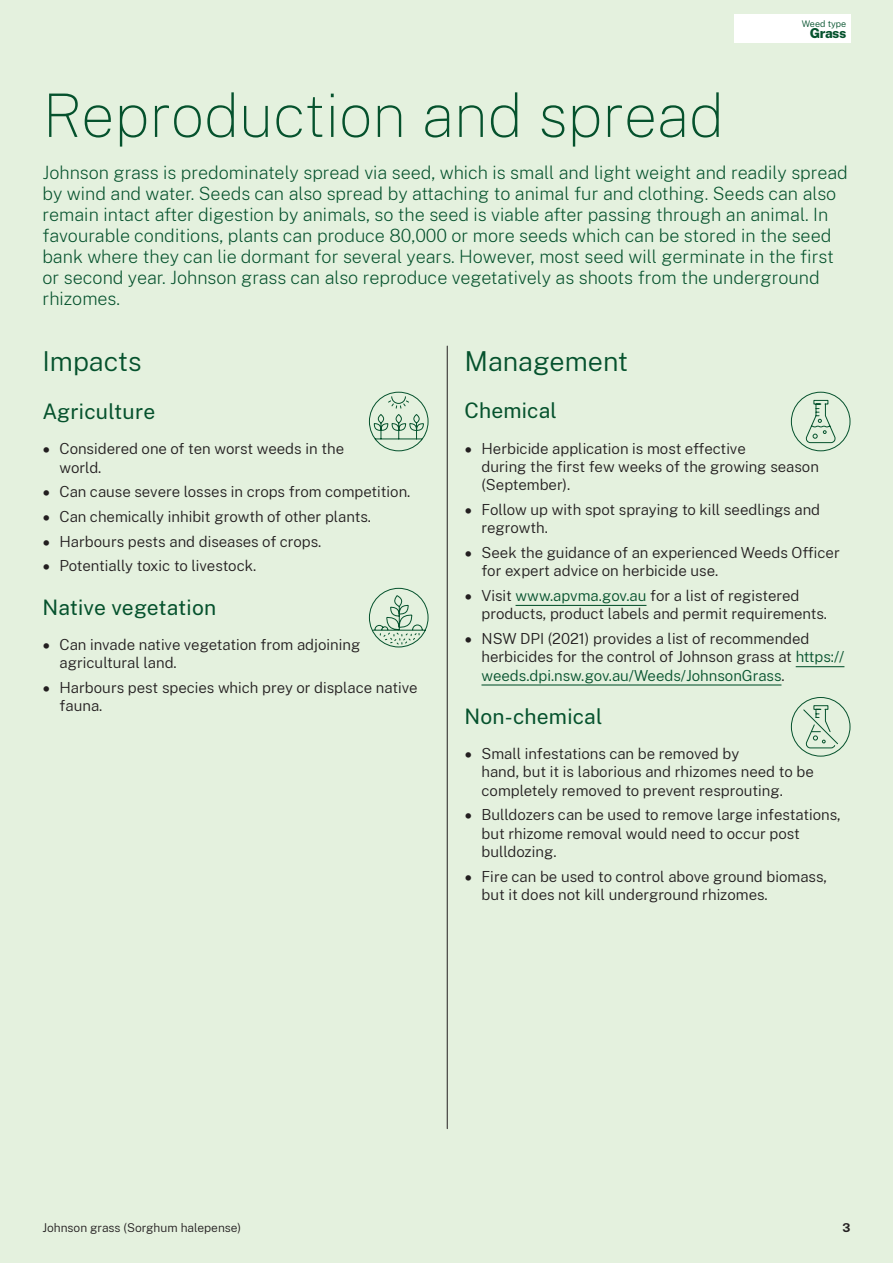
<style>
.page{position:relative;width:893px;height:1263px;background:#e4f1de}
.page>*{position:absolute;margin:0;border:0;box-sizing:border-box;transform-origin:0 0}
.H1{font:100 60px "Public Sans";color:#05522d}
.H2{font:300 27px "Public Sans";color:#05522d}
.H3{font:21px "Public Sans";letter-spacing:.01em;color:#05522d}
.Intro{font:200 18px/21px "Public Sans";color:#05522d}
.t1{font:300 15px/18.3px "Public Sans";color:#231f20}
.Body{font:800 13.5px "Public Sans";letter-spacing:-.035em;color:#05522d}
.t2{font:300 12px "Public Sans";color:#231f20}
.t3{font:700 12px "Public Sans";color:#231f20}
.Small_Print{font:300 9px "Public Sans";color:#05522d}
.s1{font-family:"Nunito Sans"}
.s2{color:#05522d}
</style>
<div class="page">
<hr style="left:447px;top:346px;width:1px;height:783px;background:#231f20">
<svg style="left:368px;top:391px;width:61px;height:61px"></svg>
<svg style="left:368px;top:587px;width:61px;height:61px"></svg>
<hr style="left:516px;top:605px;width:130px;height:1px;background:#05522d">
<hr style="left:796px;top:666px;width:48px;height:1px;background:#05522d">
<hr style="left:481px;top:684px;width:300px;height:1px;background:#05522d">
<svg style="left:790px;top:391px;width:61px;height:61px"></svg>
<svg style="left:790px;top:697px;width:61px;height:60px"></svg>
<div style="left:733px;top:14px;width:117px;height:29px;background:#fff"></div>
<p class="Small_Print" style="left:802px;top:17px;width:46px">Weed type</p>
<p class="Body" style="left:810px;top:23px;width:38px">Grass</p>
<h1 class="H1" style="left:43px;top:75px;width:683px">Reproduction and spread</h1>
<p class="Intro" style="left:43px;top:161px;width:807px">Johnson grass is predominately spread via seed, which is small and light weight and readily spread by wind and water. Seeds can also spread by attaching to animal fur and clothing. Seeds can also remain intact after digestion by animals, so the seed is viable after passing through an animal. In favourable conditions, plants can produce 80,000 or more seeds which can be stored in the seed bank where they can lie dormant for several years. However, most seed will germinate in the first or second year. Johnson grass can also reproduce vegetatively as shoots from the underground rhizomes.</p>
<h2 class="H2" style="left:43px;top:342px;width:100px">Impacts</h2>
<h3 class="H3" style="left:43px;top:397px;width:114px">Agriculture</h3>
<p class="t1" style="left:60px;top:439px;width:286px;text-indent:-17px"><span class="s1">•</span> Considered one of ten worst weeds in the world.</p>
<p class="t1" style="left:43px;top:482px;width:369px"><span class="s1">•</span> Can cause severe losses in crops from competition.</p>
<p class="t1" style="left:43px;top:507px;width:330px"><span class="s1">•</span> Can chemically inhibit growth of other plants.</p>
<p class="t1" style="left:43px;top:531px;width:280px"><span class="s1">•</span> Harbours pests and diseases of crops.</p>
<p class="t1" style="left:43px;top:556px;width:215px"><span class="s1">•</span> Potentially toxic to livestock.</p>
<h3 class="H3" style="left:43px;top:592px;width:175px">Native vegetation</h3>
<p class="t1" style="left:60px;top:635px;width:302px;text-indent:-17px"><span class="s1">•</span> Can invade native vegetation from adjoining agricultural land.</p>
<p class="t1" style="left:60px;top:678px;width:360px;text-indent:-17px"><span class="s1">•</span> Harbours pest species which prey or displace native fauna.</p>
<h2 class="H2" style="left:464px;top:342px;width:165px">Management</h2>
<h3 class="H3" style="left:464px;top:396px;width:94px">Chemical</h3>
<p class="t1" style="left:481px;top:438px;width:339px;text-indent:-17px"><span class="s1">•</span> Herbicide application is most effective<br>during the first few weeks of the growing season (September).</p>
<p class="t1" style="left:481px;top:500px;width:340px;text-indent:-17px"><span class="s1">•</span> Follow up with spot spraying to kill seedlings and regrowth.</p>
<p class="t1" style="left:481px;top:543px;width:360px;text-indent:-17px"><span class="s1">•</span> Seek the guidance of an experienced Weeds Officer for expert advice on herbicide use.</p>
<p class="t1" style="left:481px;top:586px;width:347px;text-indent:-17px"><span class="s1">•</span> Visit <span class="s2">www.apvma.gov.au</span> for a list of registered products, product labels and permit requirements.</p>
<p class="t1" style="left:481px;top:629px;width:364px;text-indent:-17px"><span class="s1">•</span> NSW DPI (2021) provides a list of recommended herbicides for the control of Johnson grass at <span class="s2">https:// weeds.dpi.nsw.gov.au/Weeds/JohnsonGrass</span>.</p>
<h3 class="H3" style="left:464px;top:701px;width:139px">Non-chemical</h3>
<p class="t1" style="left:481px;top:744px;width:334px;text-indent:-17px"><span class="s1">•</span> Small infestations can be removed by<br>hand, but it is laborious and rhizomes need to be completely removed to prevent resprouting.</p>
<p class="t1" style="left:481px;top:805px;width:361px;text-indent:-17px"><span class="s1">•</span> Bulldozers can be used to remove large infestations, but rhizome removal would need to occur post bulldozing.</p>
<p class="t1" style="left:481px;top:866px;width:347px;text-indent:-17px"><span class="s1">•</span> Fire can be used to control above ground biomass, but it does not kill underground rhizomes.</p>
<p class="t2" style="left:43px;top:1219px;width:200px">Johnson grass (Sorghum halepense)</p>
<p class="t3" style="left:842px;top:1219px;width:9px">3</p>
</div>
